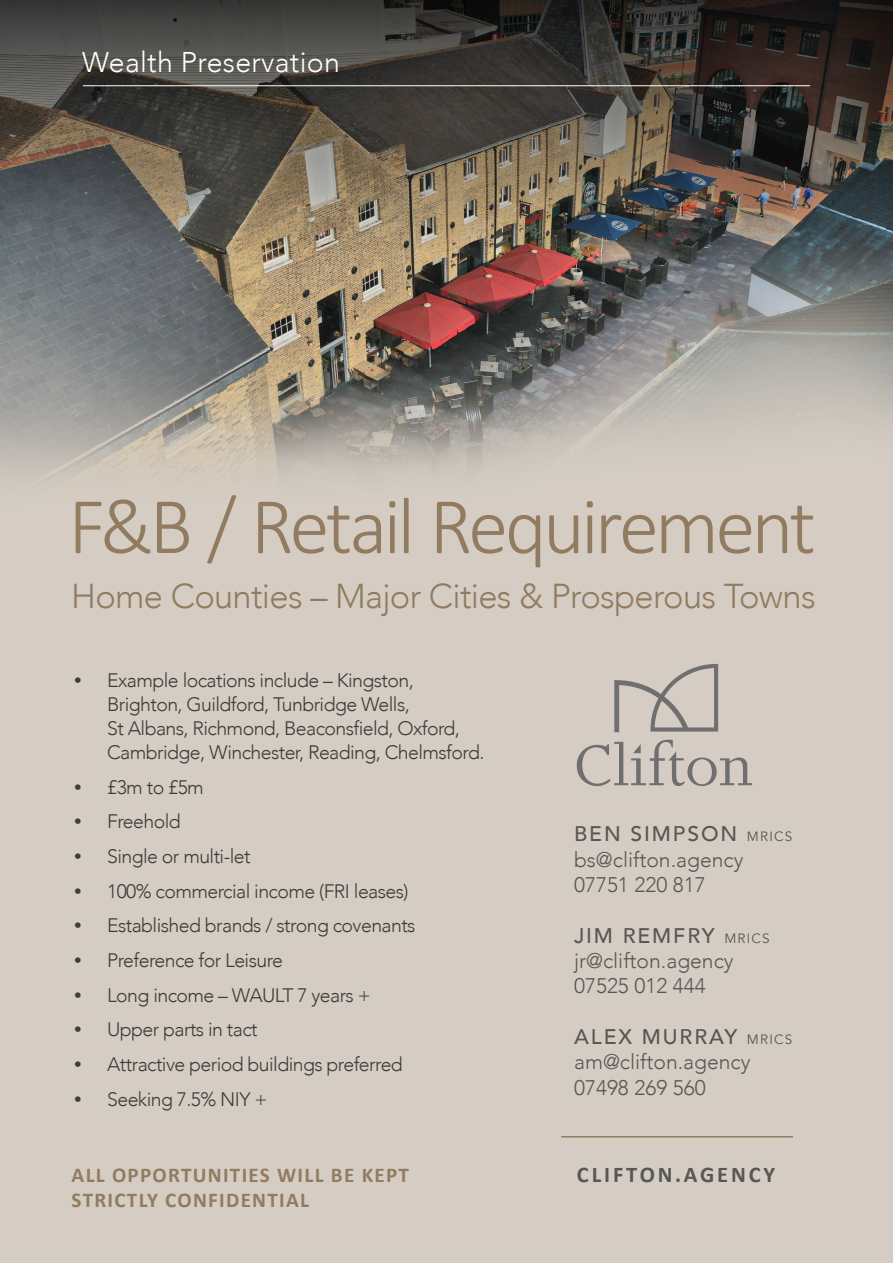
<style>
.page{position:relative;width:893px;height:1263px;background:#d5cdc3}
.page>*{position:absolute;margin:0;border:0;box-sizing:border-box;transform-origin:0 0}
.t1{font:300 81px "Calibri";letter-spacing:-.05em;color:#917c61}
.t2{font:300 34.5px "Avenir";letter-spacing:-.02em;color:#917c61}
.t3{font:300 28.5px "Avenir";letter-spacing:.01em;color:#fff}
.t4{font:700 22.5px "Calibri";letter-spacing:.13em;color:#575756}
.t5{font:300 21.15px "Avenir";color:#575756}
.t6{font:700 21.15px/25.3px "Calibri";letter-spacing:.06em;color:#917c61}
.t7{font:500 21.15px "Avenir";letter-spacing:.09em;color:#575756}
.t8{font:300 19.5px/24px "Avenir";letter-spacing:-.03em;color:#3c3c3b}
.s1{font-family:"Gotham";font-weight:500}
.s2{font-weight:400;font-size:13.5px}
</style>
<div class="page">
<img style="left:0;top:253px;width:893px;height:227px">
<img style="left:0;top:0;width:893px;height:253px">
<svg style="left:576px;top:664px;width:176px;height:123px"></svg>
<hr style="left:561px;top:1136px;width:232px;height:1px;background:#917c61">
<hr style="left:83px;top:85px;width:727px;height:1px;background:#fff">
<p class="t3" style="left:82px;top:45px;width:259px">Wealth Preservation</p>
<p class="t1" style="left:68px;top:476px;width:749px">F&amp;B / Retail Requirement</p>
<p class="t2" style="left:71px;top:575px;width:746px">Home Counties – Major Cities &amp; Prosperous Towns</p>
<p class="t8" style="left:107px;top:668px;width:379px;text-indent:-34px"><span class="s1">•</span> Example locations include – Kingston, Brighton, Guildford, Tunbridge Wells,<br>St Albans, Richmond, Beaconsfield, Oxford, Cambridge, Winchester, Reading, Chelmsford.</p>
<p class="t8" style="left:73px;top:775px;width:132px"><span class="s1">•</span> £3m to £5m</p>
<p class="t8" style="left:73px;top:810px;width:109px"><span class="s1">•</span> Freehold</p>
<p class="t8" style="left:73px;top:844px;width:179px"><span class="s1">•</span> Single or multi-let</p>
<p class="t8" style="left:73px;top:879px;width:337px"><span class="s1">•</span> 100% commercial income (FRI leases)</p>
<p class="t8" style="left:73px;top:914px;width:344px"><span class="s1">•</span> Established brands / strong covenants</p>
<p class="t8" style="left:73px;top:948px;width:211px"><span class="s1">•</span> Preference for Leisure</p>
<p class="t8" style="left:73px;top:983px;width:299px"><span class="s1">•</span> Long income – WAULT 7 years +</p>
<p class="t8" style="left:73px;top:1017px;width:186px"><span class="s1">•</span> Upper parts in tact</p>
<p class="t8" style="left:73px;top:1052px;width:331px"><span class="s1">•</span> Attractive period buildings preferred</p>
<p class="t8" style="left:73px;top:1087px;width:196px"><span class="s1">•</span> Seeking 7.5% NIY +</p>
<p class="t7" style="left:574px;top:816px;width:220px">BEN SIMPSON <span class="s2">MRICS</span></p>
<p class="t5" style="left:574px;top:847px;width:171px">bs@clifton.agency</p>
<p class="t5" style="left:574px;top:872px;width:133px">07751 220 817</p>
<p class="t7" style="left:574px;top:917px;width:197px">JIM REMFRY <span class="s2">MRICS</span></p>
<p class="t5" style="left:574px;top:948px;width:161px">jr@clifton.agency</p>
<p class="t5" style="left:574px;top:973px;width:133px">07525 012 444</p>
<p class="t7" style="left:574px;top:1018px;width:220px">ALEX MURRAY <span class="s2">MRICS</span></p>
<p class="t5" style="left:574px;top:1049px;width:178px">am@clifton.agency</p>
<p class="t5" style="left:574px;top:1075px;width:133px">07498 269 560</p>
<p class="t6" style="left:72px;top:1162px;width:339px">ALL OPPORTUNITIES WILL BE KEPT<br>STRICTLY CONFIDENTIAL</p>
<p class="t4" style="left:577px;top:1159px;width:200px">CLIFTON.AGENCY</p>
</div>
